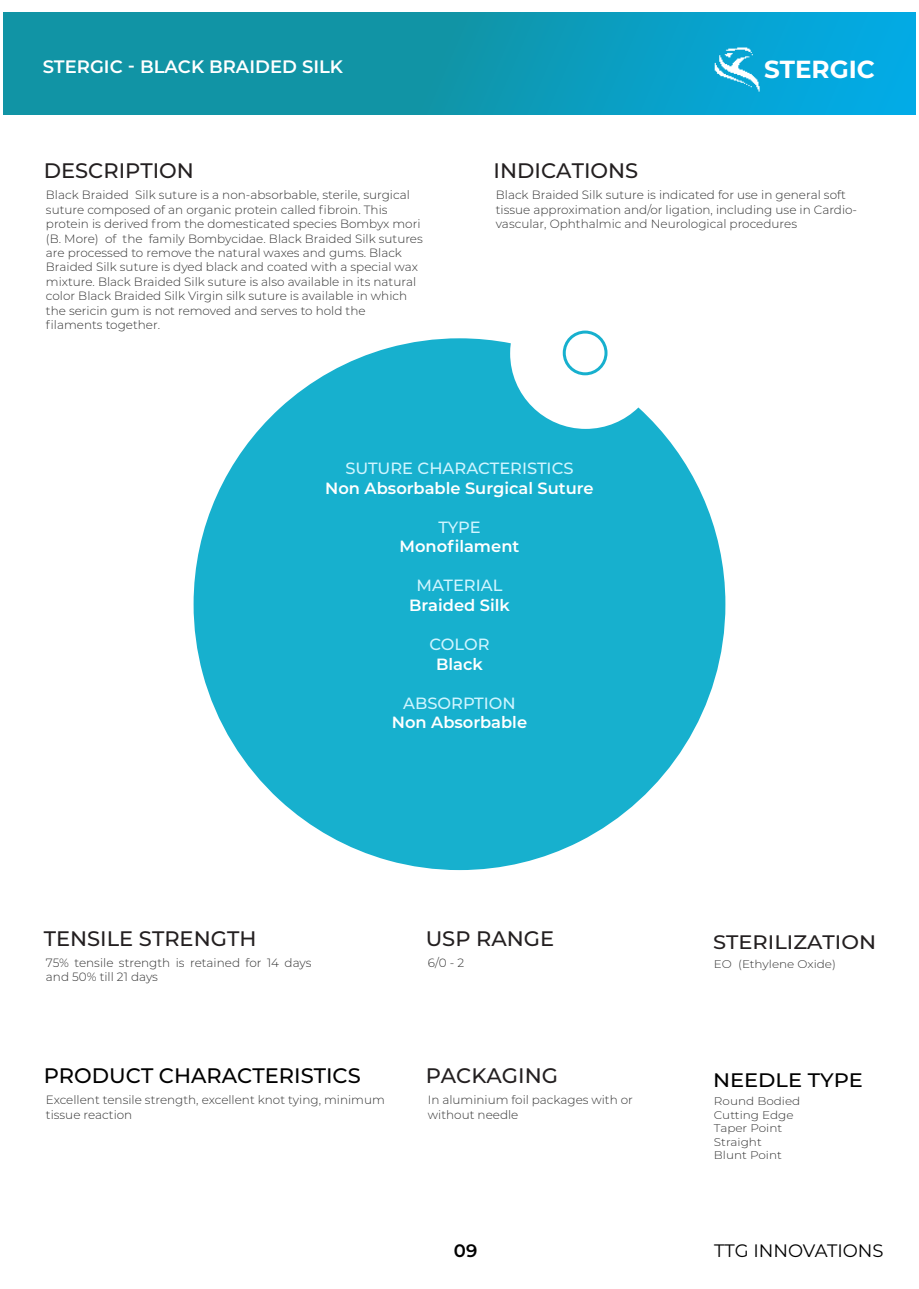
<style>
.page{position:relative;width:919px;height:1289px;background:#fff}
.page>*{position:absolute;margin:0;border:0;box-sizing:border-box;transform-origin:0 0}
.t1{font:700 24.75px "Montserrat";color:#fff}
.t2{font:500 21px "Montserrat";color:#231f20}
.t3{font:500 21px "Montserrat";color:#000}
.t4{font:500 19.5px "Montserrat";color:#231f20;scale:1.07 1}
.t5{font:500 19.5px "Montserrat";color:#000;scale:1.07 1}
.t6{font:600 18px "Montserrat";color:#fff}
.t7{font:18px "Montserrat";color:#000}
.t8{font:600 18px "Montserrat";color:#000}
.t9{font:600 16.2px "Montserrat";color:#fff}
.t10{font:500 16.2px "Montserrat";color:#cff5ff}
.t11{font:300 12px/14.4px "Montserrat";color:#333}
.t12{font:300 11.1px/13.4px "Montserrat";color:#333;scale:1.07 1}
</style>
<div class="page">
<svg style="left:4px;top:13px;width:911px;height:102px;background:#0c9ab6"></svg>
<svg style="left:193px;top:338px;width:532px;height:532px;fill:#17b0ce"></svg>
<div style="left:562px;top:330px;width:45px;height:45px;border:3px solid #17b0ce;border-radius:50%"></div>
<img style="left:708px;top:42px;width:54px;height:54px">
<h3 class="t6" style="left:43px;top:58px;width:302px">STERGIC - BLACK BRAIDED SILK</h3>
<h2 class="t2" style="left:44px;top:160px;width:152px">DESCRIPTION</h2>
<h2 class="t2" style="left:493px;top:160px;width:146px">INDICATIONS</h2>
<h1 class="t1" style="left:764px;top:55px;width:112px">STERGIC</h1>
<p class="t11" style="left:46px;top:188px;width:378px">Black Braided Silk suture is a non-absorbable, sterile, surgical suture composed of an organic protein called fibroin. This protein is derived from the domesticated species Bombyx mori (B. More) of the family Bombycidae. Black Braided Silk sutures are processed to remove the natural waxes and gums. Black Braided Silk suture is dyed black and coated with a special wax mixture. Black Braided Silk suture is also available in its natural color Black Braided Silk Virgin silk suture is available in which the sericin gum is not removed and serves to hold the filaments together.</p>
<p class="t11" style="left:496px;top:188px;width:363px">Black Braided Silk suture is indicated for use in general soft tissue approximation and/or ligation, including use in Cardio&shy;vascular, Ophthalmic and Neurological procedures</p>
<h3 class="t10" style="left:345px;top:460px;width:229px">SUTURE CHARACTERISTICS</h3>
<h3 class="t9" style="left:325px;top:480px;width:270px">Non Absorbable Surgical Suture</h3>
<h3 class="t10" style="left:438px;top:519px;width:44px">TYPE</h3>
<h3 class="t9" style="left:399px;top:538px;width:121px">Monofilament</h3>
<h3 class="t10" style="left:416px;top:578px;width:87px">MATERIAL</h3>
<h3 class="t9" style="left:409px;top:597px;width:102px">Braided Silk</h3>
<h3 class="t10" style="left:429px;top:636px;width:62px">COLOR</h3>
<h3 class="t9" style="left:436px;top:656px;width:48px">Black</h3>
<h3 class="t10" style="left:403px;top:695px;width:114px">ABSORPTION</h3>
<h3 class="t9" style="left:392px;top:714px;width:137px">Non Absorbable</h3>
<h2 class="t2" style="left:44px;top:927px;width:214px">TENSILE STRENGTH</h2>
<p class="t11" style="left:46px;top:955px;width:267px">75% tensile strength is retained for 14 days and 50% till 21 days</p>
<h2 class="t2" style="left:425px;top:927px;width:130px">USP RANGE</h2>
<p class="t11" style="left:428px;top:955px;width:38px">6/0 - 2</p>
<h3 class="t4" style="left:713px;top:932px;width:154px">STERILIZATION</h3>
<p class="t12" style="left:713px;top:957px;width:116px">EO (Ethylene Oxide)</p>
<h2 class="t2" style="left:425px;top:1065px;width:134px">PACKAGING</h2>
<h2 class="t3" style="left:44px;top:1065px;width:318px">PRODUCT CHARACTERISTICS</h2>
<h3 class="t5" style="left:713px;top:1070px;width:142px">NEEDLE TYPE</h3>
<p class="t11" style="left:46px;top:1093px;width:340px">Excellent tensile strength, excellent knot tying, minimum tissue reaction</p>
<p class="t11" style="left:428px;top:1093px;width:206px">In aluminium foil packages with or without needle</p>
<p class="t12" style="left:713px;top:1095px;width:82px">Round Bodied<br>Cutting Edge<br>Taper Point<br>Straight<br>Blunt Point</p>
<h3 class="t8" style="left:454px;top:1241px;width:25px">09</h3>
<h3 class="t7" style="left:714px;top:1241px;width:171px">TTG INNOVATIONS</h3>
</div>
